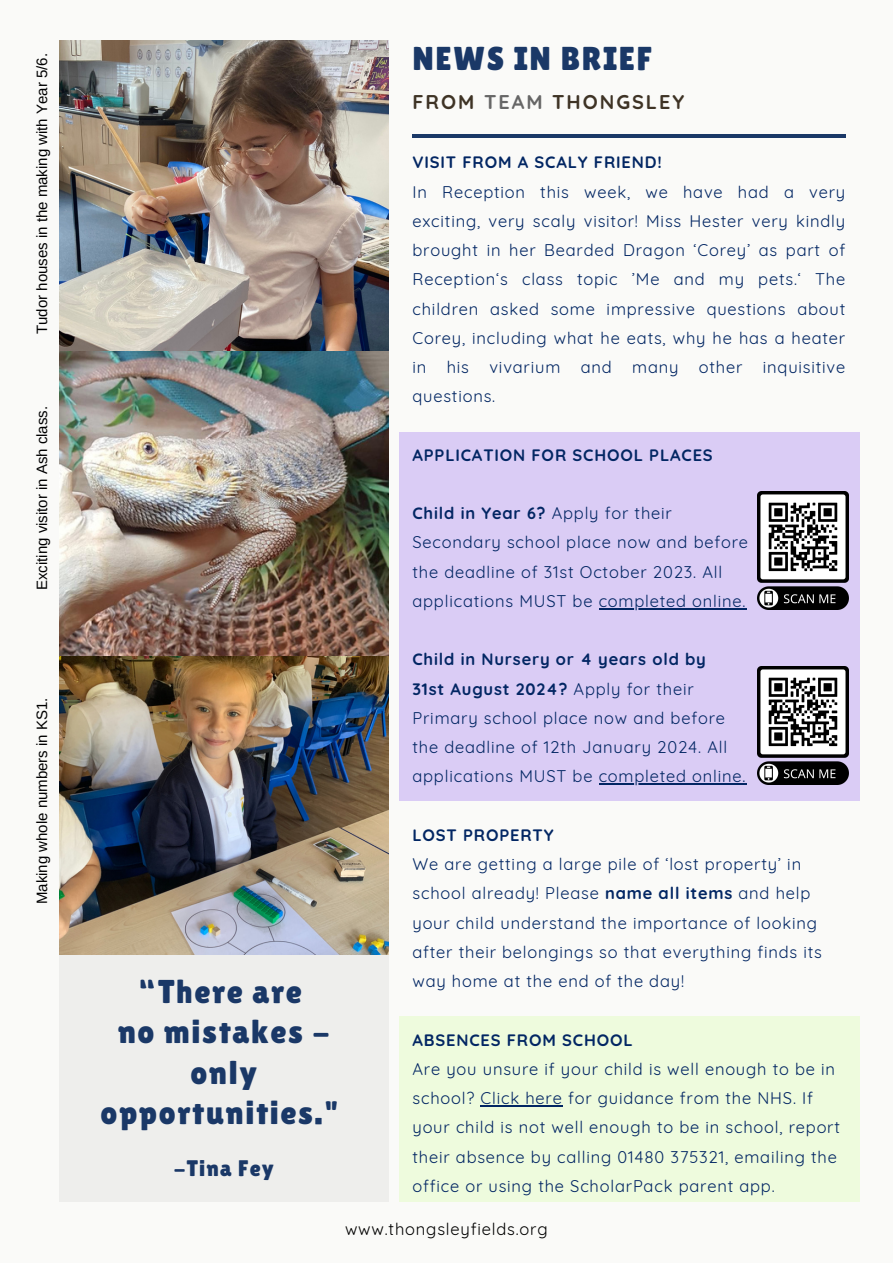
<style>
.page{position:relative;width:893px;height:1264px;background:#fff}
.page>*{position:absolute;margin:0;border:0;box-sizing:border-box;transform-origin:0 0}
.t1{font:33px/40.5px "Lilita One";letter-spacing:.05em;color:#1a3867;text-align:center}
.t2{font:22.5px "Lilita One";letter-spacing:.05em;color:#1a3867}
.t3{font:700 19.8px "Quicksand";letter-spacing:.1em;color:#3e3325}
.t4{font:16.5px/29.2px "Quicksand";letter-spacing:.05em;color:#022663}
.t5{font:700 16.5px "Quicksand";letter-spacing:.05em;color:#022663}
.t6{font:16.5px "Quicksand";letter-spacing:.05em;color:#000}
.t7{font:15px "Arimo";color:#000}
.s1{color:#666}
.s2{font-weight:400}
.s3{font-weight:700}
</style>
<div class="page">
<div style="left:0;top:0;width:892px;height:1262px;background:#fafaf8"></div>
<hr style="left:412px;top:134px;width:433px;height:4px;background:#1a3867">
<img style="left:60px;top:40px;width:328px;height:616px">
<div style="left:60px;top:953px;width:328px;height:248px;background:#eeeeec"></div>
<div style="left:399px;top:432px;width:460px;height:368px;background:#daccf5"></div>
<img style="left:60px;top:656px;width:328px;height:298px">
<div style="left:399px;top:1016px;width:460px;height:185px;background:#eefbdd"></div>
<hr style="left:598px;top:608px;width:148px;height:1px;background:#022663">
<hr style="left:598px;top:783px;width:148px;height:1px;background:#022663">
<hr style="left:480px;top:1105px;width:82px;height:1px;background:#022663">
<img style="left:757px;top:491px;width:91px;height:118px">
<img style="left:757px;top:667px;width:91px;height:118px">
<p class="t7" style="left:34px;top:334px;width:282px;rotate:-90deg">Tudor houses in the making with Year 5/6.</p>
<p class="t7" style="left:34px;top:590px;width:185px;rotate:-90deg">Exciting visitor in Ash class.</p>
<p class="t7" style="left:34px;top:904px;width:208px;rotate:-90deg">Making whole numbers in KS1.</p>
<p class="t1" style="left:412px;top:38px;width:241px">NEWS IN BRIEF</p>
<p class="t3" style="left:412px;top:89px;width:273px">FROM <span class="s1">TEAM</span> THONGSLEY</p>
<p class="t5" style="left:412px;top:152px;width:251px">VISIT FROM A SCALY FRIEND!</p>
<p class="t4" style="left:412px;top:177px;width:434px;text-align:justify">In Reception this week, we have had a very exciting, very scaly visitor! Miss Hester very kindly brought in her Bearded Dragon ‘Corey’ as part of Reception‘s class topic ’Me and my pets.‘ The children asked some impressive questions about Corey, including what he eats, why he has a heater in his vivarium and many other inquisitive questions.</p>
<p class="t5" style="left:412px;top:444px;width:302px">APPLICATION FOR SCHOOL PLACES</p>
<p class="t5" style="left:412px;top:502px;width:261px">Child in Year 6? <span class="s2">Apply for their</span></p>
<p class="t4" style="left:412px;top:527px;width:337px">Secondary school place now and before</p>
<p class="t4" style="left:412px;top:557px;width:311px">the deadline of 31st October 2023. All</p>
<p class="t4" style="left:412px;top:586px;width:334px">applications MUST be completed online.</p>
<p class="t5" style="left:412px;top:649px;width:295px">Child in Nursery or 4 years old by</p>
<p class="t5" style="left:412px;top:678px;width:283px">31st August 2024? <span class="s2">Apply for their</span></p>
<p class="t4" style="left:412px;top:703px;width:314px">Primary school place now and before</p>
<p class="t4" style="left:412px;top:732px;width:316px">the deadline of 12th January 2024. All</p>
<p class="t4" style="left:412px;top:761px;width:334px">applications MUST be completed online.</p>
<p class="t1" style="left:138px;top:970px;width:165px">“There are</p>
<p class="t1" style="left:118px;top:1011px;width:213px">no mistakes -</p>
<p class="t1" style="left:100px;top:1051px;width:240px">only opportunities."</p>
<p class="t2" style="left:174px;top:1155px;width:102px">-Tina Fey</p>
<p class="t5" style="left:412px;top:824px;width:142px">LOST PROPERTY</p>
<p class="t4" style="left:412px;top:849px;width:411px">We are getting a large pile of ‘lost property’ in school already! Please <span class="s3">name all items</span> and help your child understand the importance of looking after their belongings so that everything finds its way home at the end of the day!</p>
<p class="t5" style="left:412px;top:1029px;width:222px">ABSENCES FROM SCHOOL</p>
<p class="t4" style="left:412px;top:1053px;width:429px">Are you unsure if your child is well enough to be in school? Click here for guidance from the NHS. If your child is not well enough to be in school, report their absence by calling 01480 375321, emailing the office or using the ScholarPack parent app.</p>
<p class="t6" style="left:345px;top:1218px;width:204px">www.thongsleyfields.org</p>
</div>
